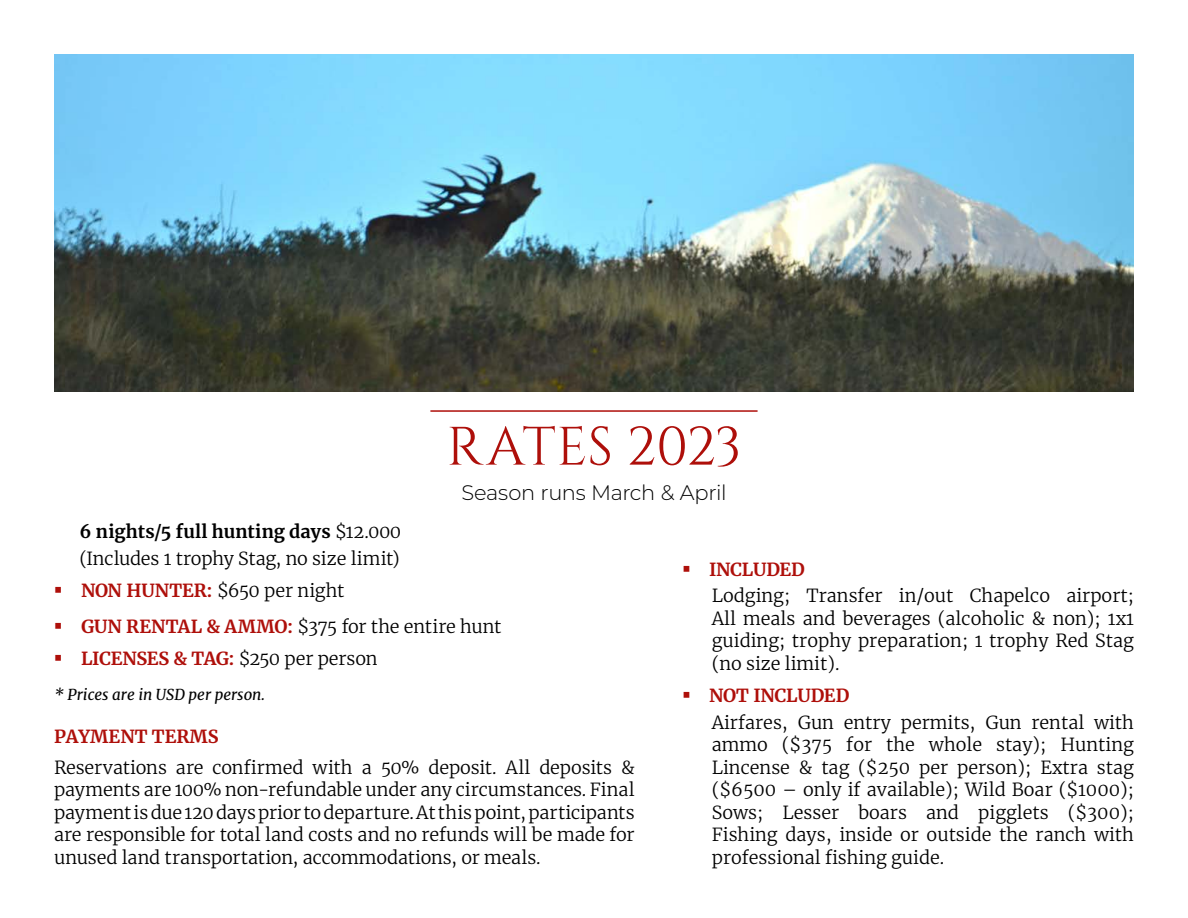
<style>
.page{position:relative;width:1188px;height:918px;background:#fff}
.page>*{position:absolute;margin:0;border:0;box-sizing:border-box;transform-origin:0 0}
.t1{font:54px "Cinzel";letter-spacing:-.005em;color:#ae0f0a}
.t2{font:300 21px "Montserrat";letter-spacing:-.02em;color:#000}
.t3{font:300 18px/22.5px "Merriweather";color:#000}
.t4{font:300 18px "Merriweather";letter-spacing:-.02em;color:#000}
.t5{font:700 18px "Merriweather";letter-spacing:-.03em;color:#ae0f0a}
.t6{font:700 18px "Merriweather";color:#ae0f0a}
.t7{font:italic 15px "Merriweather";color:#000}
.s1{font-weight:700}
.s2{color:#ae0f0a}
.s3{font-weight:700;color:#ae0f0a}
.s4{font-weight:300;color:#000}
</style>
<div class="page">
<hr style="left:430px;top:410px;width:328px;height:2px;background:#ae0f0a">
<img style="left:54px;top:54px;width:1080px;height:337px">
<h1 class="t1" style="left:446px;top:415px;width:297px">RATES 2023</h1>
<p class="t2" style="left:461px;top:478px;width:267px">Season runs March &amp; April</p>
<p class="t3" style="left:80px;top:518px;width:323px;line-height:26.7px"><span class="s1">6 nights/5 full hunting days</span> $12.000 (Includes 1 trophy Stag, no size limit)</p>
<p class="t3" style="left:54px;top:579px;width:292px"><span class="s2">▪</span> <span class="s3">NON HUNTER:</span> $650 per night</p>
<p class="t4" style="left:54px;top:614px;width:449px"><span class="s2">▪</span> <span class="s3">GUN RENTAL &amp; AMMO:</span> $375 for the entire hunt</p>
<p class="t5" style="left:54px;top:646px;width:325px">▪ LICENSES &amp; TAG: <span class="s4">$250 per person</span></p>
<p class="t7" style="left:54px;top:684px;width:213px">* Prices are in USD per person.</p>
<p class="t6" style="left:54px;top:724px;width:166px">PAYMENT TERMS</p>
<p class="t3" style="left:54px;top:756px;width:582px;text-align:justify">Reservations are confirmed with a 50% deposit. All deposits &amp; payments are 100% non-refundable under any circumstances. Final payment is due 120 days prior to departure. At this point, participants are responsible for total land costs and no refunds will be made for unused land transportation, accommodations, or meals.</p>
<p class="t3" style="left:712px;top:555px;width:424px;line-height:26.7px;text-indent:-30px"><span class="s2">▪</span> <span class="s3">INCLUDED<br></span>Lodging; Transfer in/out Chapelco airport;</p>
<p class="t3" style="left:712px;top:607px;width:424px;text-align:justify">All meals and beverages (alcoholic &amp; non); 1x1 guiding; trophy preparation; 1 trophy Red Stag (no size limit).</p>
<p class="t3" style="left:712px;top:682px;width:424px;line-height:26.7px;text-indent:-30px"><span class="s2">▪</span> <span class="s3">NOT INCLUDED<br></span>Airfares, Gun entry permits, Gun rental with</p>
<p class="t3" style="left:712px;top:733px;width:424px;text-align:justify">ammo ($375 for the whole stay); Hunting Lincense &amp; tag ($250 per person); Extra stag ($6500 – only if available); Wild Boar ($1000); Sows; Lesser boars and pigglets ($300); Fishing days, inside or outside the ranch with professional fishing guide.</p>
</div>
